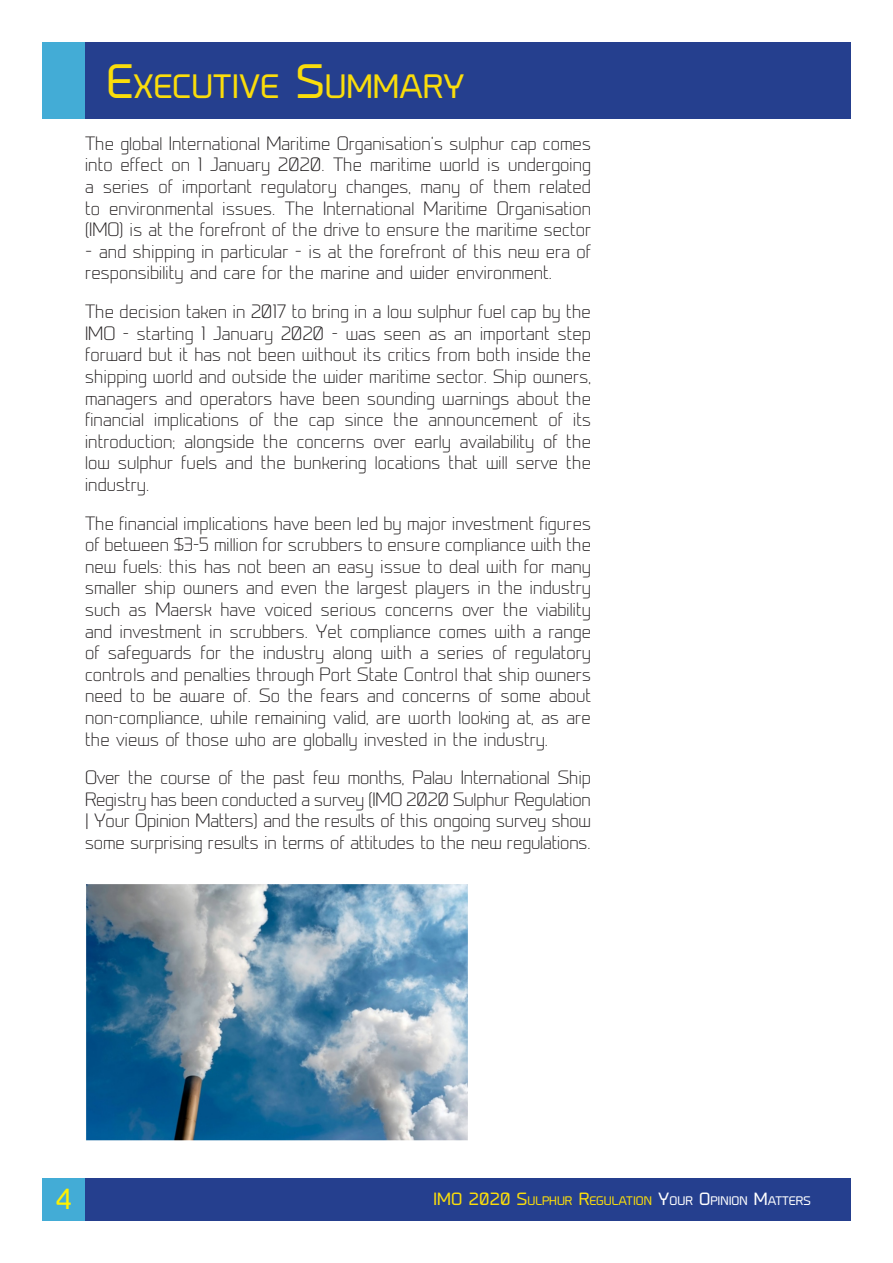
<style>
.page{position:relative;width:893px;height:1263px;background:#fff}
.page>*{position:absolute;margin:0;border:0;box-sizing:border-box;transform-origin:0 0}
.t1{font:31.5px "Prime";color:#fadd0b}
.t2{font:27px "Prime";color:#fff101}
.t3{font:300 18px/21.6px "Prime";color:#231f20;text-align:justify}
.t4{font:11.55px "Prime";color:#fadd0b}
.s1{font-size:45px}
.s2{font-size:16.5px}
.s3{font-size:16.5px;color:#fff}
.s4{color:#fff}
</style>
<div class="page">
<div style="left:85px;top:1178px;width:765px;height:42px;background:#253f8e"></div>
<div style="left:43px;top:1178px;width:42px;height:42px;background:#43acd6"></div>
<div style="left:43px;top:43px;width:42px;height:76px;background:#43acd6"></div>
<div style="left:85px;top:43px;width:765px;height:76px;background:#253f8e"></div>
<img style="left:86px;top:884px;width:382px;height:256px">
<p class="t1" style="left:106px;top:67px;width:359px"><span class="s1">E</span>XECUTIVE <span class="s1">S</span>UMMARY</p>
<p class="t3" style="left:85px;top:133px;width:508px">The global International Maritime Organisation’s sulphur cap comes into effect on 1 January 2020. The maritime world is undergoing a series of important regulatory changes, many of them related to environmental issues. The International Maritime Organisation (IMO) is at the forefront of the drive to ensure the maritime sector</p>
<p class="t3" style="left:85px;top:241px;width:508px">– and shipping in particular – is at the forefront of this new era of responsibility and care for the marine and wider environment.</p>
<p class="t3" style="left:85px;top:301px;width:508px">The decision taken in 2017 to bring in a low sulphur fuel cap by the IMO - starting 1 January 2020 - was seen as an important step forward but it has not been without its critics from both inside the shipping world and outside the wider maritime sector. Ship owners, managers and operators have been sounding warnings about the financial implications of the cap since the announcement of its introduction; alongside the concerns over early availability of the low sulphur fuels and the bunkering locations that will serve the industry.</p>
<p class="t3" style="left:85px;top:513px;width:508px">The financial implications have been led by major investment figures of between $3-5 million for scrubbers to ensure compliance with the new fuels: this has not been an easy issue to deal with for many smaller ship owners and even the largest players in the industry such as Maersk have voiced serious concerns over the viability and investment in scrubbers. Yet compliance comes with a range of safeguards for the industry along with a series of regulatory controls and penalties through Port State Control that ship owners need to be aware of. So the fears and concerns of some about non-compliance, while remaining valid, are worth looking at, as are the views of those who are globally invested in the industry.</p>
<p class="t3" style="left:85px;top:767px;width:508px">Over the course of the past few months, Palau International Ship Registry has been conducted a survey (IMO 2020 Sulphur Regulation | Your Opinion Matters) and the results of this ongoing survey show some surprising results in terms of attitudes to the new regulations.</p>
<p class="t2" style="left:56px;top:1183px;width:17px">4</p>
<p class="t4" style="left:433px;top:1194px;width:378px"><span class="s2">IMO 2020</span> <span class="s2">S</span>ULPHUR <span class="s2">R</span>EGULATION <span class="s3">Y</span><span class="s4">OUR</span> <span class="s3">O</span><span class="s4">PINION</span> <span class="s3">M</span><span class="s4">ATTERS</span></p>
</div>
